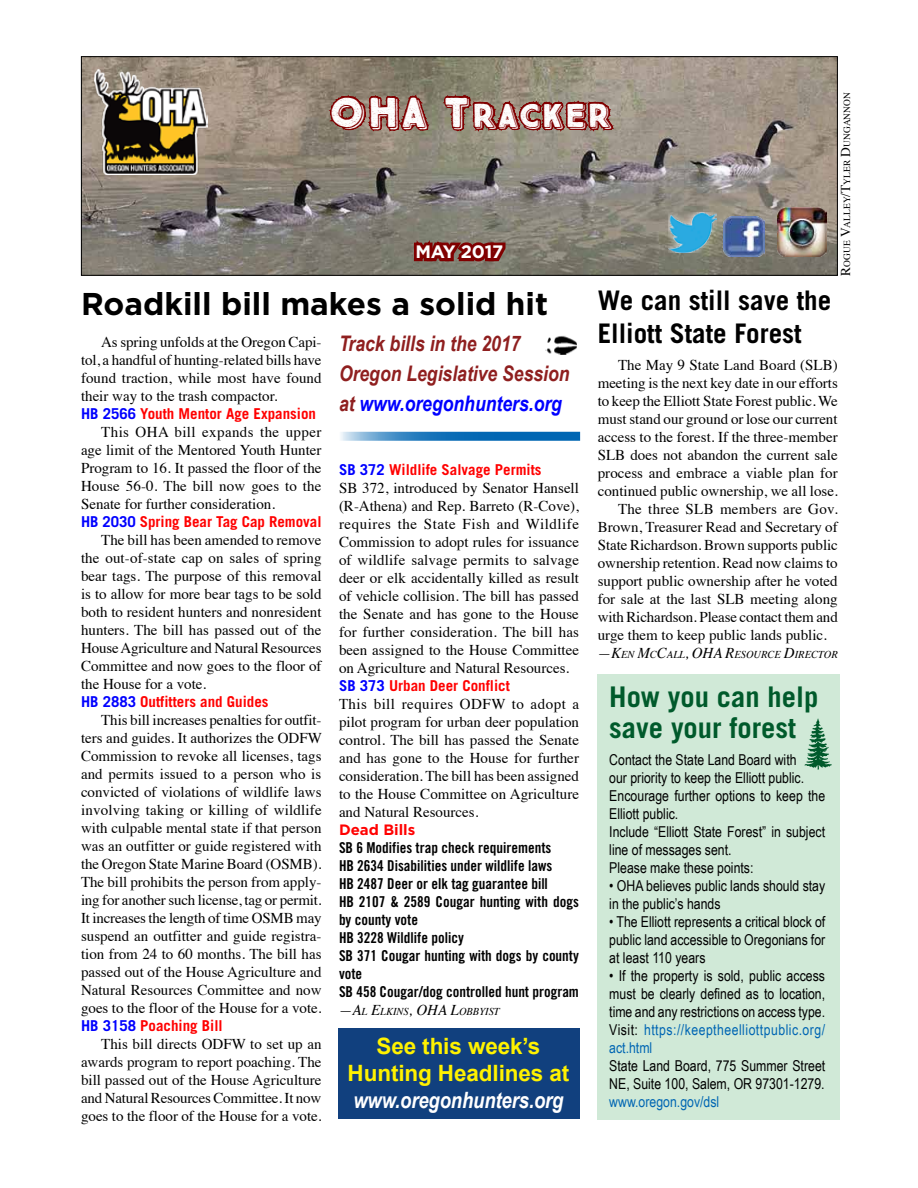
<style>
.page{position:relative;width:918px;height:1188px;background:#fff}
.page>*{position:absolute;margin:0;border:0;box-sizing:border-box;transform-origin:0 0}
.t1{font:72px "True North Textures Extras";color:#005a2b}
.t2{font:700 33px "True North Textures Two 3 D";letter-spacing:.025em;color:#fff}
.t3{font:700 31.5px "Gotham";color:#000}
.t4{font:700 28.5px/31.5px "Trade Gothic";color:#005a2b}
.t5{font:700 27px/32.4px "Trade Gothic";color:#000}
.t6{font:700 22.5px/27px "Arial";letter-spacing:-.005em;color:#fff200;text-align:center}
.t7{font:italic 700 22.5px "Arial Narrow";letter-spacing:-.005em;color:#fff}
.t8{font:italic 700 21.45px/30px "Arial Narrow";color:#8f1f1f}
.t9{font:700 18px "Gotham";letter-spacing:-.01em;color:#fff}
.t10{font:15px/18px "Times";color:#000;text-align:justify}
.t11{font:15px/18px "Arial Narrow";color:#000}
.t12{font:15px/18px "Trade Gothic Bold Cond Twenty";color:#000}
.t13{font:700 15px "Trade Gothic";color:#f00}
.t14{font:15px "Times";letter-spacing:.02em;color:#000}
.t15{font:15px "Arial Narrow";color:#0066b3}
.t16{font:700 15px "Gotham";color:#f00}
.t17{font:italic 10.5px "Times";color:#000}
.t18{font:9.45px "Times";color:#000}
.s1{font-size:42px}
.s2{font-size:13.5px}
.s3{color:#00f}
.s4{font-size:15px}
.s5{color:#0066b3}
</style>
<div class="page">
<div style="left:597px;top:674px;width:243px;height:445px;background:#d0e9d7"></div>
<img style="left:83px;top:58px;width:753px;height:216px">
<img style="left:668px;top:213px;width:48px;height:40px">
<svg style="left:341px;top:432px;width:239px;height:9px;background:#2d81c0"></svg>
<img style="left:724px;top:216px;width:40px;height:41px">
<svg style="left:411px;top:230px;width:99px;height:45px;background:#80534a"></svg>
<img style="left:778px;top:208px;width:49px;height:49px">
<img style="left:545px;top:336px;width:32px;height:19px">
<svg style="left:325px;top:56px;width:106px;height:103px;background:#866256"></svg>
<svg style="left:442px;top:56px;width:173px;height:118px;background:#8e7265"></svg>
<img style="left:94px;top:69px;width:114px;height:105px">
<div style="left:338px;top:1029px;width:242px;height:90px;background:#11407e"></div>
<h2 class="t2" style="left:328px;top:95px;width:285px"><span class="s1">OHA</span> <span class="s1">T</span>RACKER</h2>
<p class="t9" style="left:415px;top:240px;width:89px">MAY 2017</p>
<p class="t18" style="left:838px;top:276px;width:185px;rotate:-90deg"><span class="s2">R</span>ogue <span class="s2">V</span>alley<span class="s2">/T</span>yler <span class="s2">D</span>ungannon</p>
<h3 class="t3" style="left:81px;top:283px;width:468px">Roadkill bill makes a solid hit</h3>
<p class="t10" style="left:81px;top:332px;width:242px;text-indent:20px">As spring unfolds at the Oregon Capi&shy;tol, a handful of hunting-related bills have found traction, while most have found their way to the trash compactor.</p>
<p class="t13" style="left:81px;top:405px;width:237px"><span class="s3">HB 2566</span> Youth Mentor Age Expansion</p>
<p class="t10" style="left:81px;top:422px;width:242px;text-indent:20px">This OHA bill expands the upper age limit of the Mentored Youth Hunter Program to 16. It passed the floor of the House 56-0. The bill now goes to the Senate for further consideration.</p>
<p class="t13" style="left:81px;top:513px;width:242px"><span class="s3">HB 2030</span> Spring Bear Tag Cap Removal</p>
<p class="t10" style="left:81px;top:530px;width:242px;text-indent:20px">The bill has been amended to remove the out-of-state cap on sales of spring bear tags. The purpose of this removal is to allow for more bear tags to be sold both to resident hunters and nonresident hunters. The bill has passed out of the House Agriculture and Natural Resources Committee and now goes to the floor of the House for a vote.</p>
<p class="t13" style="left:81px;top:693px;width:189px"><span class="s3">HB 2883</span> Outfitters and Guides</p>
<p class="t10" style="left:81px;top:710px;width:242px;text-indent:20px">This bill increases penalties for outfit&shy;ters and guides. It authorizes the ODFW Commission to revoke all licenses, tags and permits issued to a person who is convicted of violations of wildlife laws involving taking or killing of wildlife with culpable mental state if that person was an outfitter or guide registered with the Oregon State Marine Board (OSMB).<br>The bill prohibits the person from apply&shy;ing for another such license, tag or permit.<br>It increases the length of time OSMB may suspend an outfitter and guide registra&shy;tion from 24 to 60 months. The bill has passed out of the House Agriculture and Natural Resources Committee and now goes to the floor of the House for a vote.</p>
<p class="t13" style="left:81px;top:1017px;width:143px"><span class="s3">HB 3158</span> Poaching Bill</p>
<p class="t10" style="left:81px;top:1034px;width:242px;text-indent:20px">This bill directs ODFW to set up an awards program to report poaching. The bill passed out of the House Agriculture and Natural Resources Committee. It now goes to the floor of the House for a vote.</p>
<h3 class="t8" style="left:339px;top:328px;width:232px">Track bills in the 2017<br>Oregon Legislative Session at <span class="s3">www.oregonhunters.org</span></h3>
<p class="t13" style="left:339px;top:460px;width:204px"><span class="s3">SB 372</span> Wildlife Salvage Permits</p>
<p class="t10" style="left:339px;top:477px;width:242px">SB 372, introduced by Senator Hansell (R-Athena) and Rep. Barreto (R-Cove), requires the State Fish and Wildlife Commission to adopt rules for issuance of wildlife salvage permits to salvage deer or elk accidentally killed as result of vehicle collision. The bill has passed the Senate and has gone to the House for further consideration. The bill has been assigned to the House Committee on Agriculture and Natural Resources.</p>
<p class="t13" style="left:339px;top:676px;width:172px"><span class="s3">SB 373</span> Urban Deer Conflict</p>
<p class="t10" style="left:339px;top:693px;width:242px">This bill requires ODFW to adopt a pilot program for urban deer population control. The bill has passed the Senate and has gone to the House for further consideration. The bill has been assigned to the House Committee on Agriculture and Natural Resources.</p>
<p class="t16" style="left:339px;top:820px;width:78px">Dead Bills</p>
<p class="t12" style="left:339px;top:838px;width:242px">SB 6 Modifies trap check requirements<br>HB 2634 Disabilities under wildlife laws<br>HB 2487 Deer or elk tag guarantee bill<br>HB 2107 &amp; 2589 Cougar hunting with dogs by county vote<br>HB 3228 Wildlife policy<br>SB 371 Cougar hunting with dogs by county vote<br>SB 458 Cougar/dog controlled hunt program</p>
<p class="t17" style="left:339px;top:1002px;width:162px"><span class="s4">—A</span>L <span class="s4">E</span>LKINS<span class="s4">, OHA L</span>OBBYIST</p>
<h3 class="t6" style="left:348px;top:1033px;width:223px">See this week’s<br>Hunting Headlines at</h3>
<h3 class="t7" style="left:353px;top:1083px;width:212px">www.oregonhunters.org</h3>
<h3 class="t5" style="left:598px;top:284px;width:235px">We can still save the<br>Elliott State Forest</h3>
<p class="t10" style="left:618px;top:354px;width:221px">The May 9 State Land Board (SLB)</p>
<p class="t10" style="left:598px;top:372px;width:242px">meeting is the next key date in our efforts</p>
<p class="t10" style="left:598px;top:390px;width:241px">to keep the Elliott State Forest public. We</p>
<p class="t10" style="left:598px;top:408px;width:241px">must stand our ground or lose our current</p>
<p class="t10" style="left:598px;top:426px;width:242px">access to the forest. If the three-member</p>
<p class="t10" style="left:598px;top:444px;width:242px">SLB does not abandon the current sale</p>
<p class="t10" style="left:598px;top:462px;width:241px">process and embrace a viable plan for</p>
<p class="t10" style="left:598px;top:480px;width:242px">continued public ownership, we all lose.</p>
<p class="t14" style="left:618px;top:495px;width:221px">The three SLB members are Gov.</p>
<p class="t10" style="left:598px;top:516px;width:242px">Brown, Treasurer Read and Secretary of</p>
<p class="t10" style="left:598px;top:534px;width:242px">State Richardson. Brown supports public</p>
<p class="t10" style="left:598px;top:552px;width:242px">ownership retention. Read now claims to</p>
<p class="t10" style="left:598px;top:570px;width:242px">support public ownership after he voted</p>
<p class="t10" style="left:598px;top:588px;width:241px">for sale at the last SLB meeting along</p>
<p class="t10" style="left:598px;top:606px;width:242px">with Richardson. Please contact them and</p>
<p class="t10" style="left:598px;top:624px;width:231px">urge them to keep public lands public.</p>
<p class="t17" style="left:598px;top:645px;width:234px"><span class="s4">—K</span>EN <span class="s4">M</span>C<span class="s4">C</span>ALL<span class="s4">, OHA R</span>ESOURCE <span class="s4">D</span>IRECTOR</p>
<h3 class="t4" style="left:609px;top:680px;width:211px">How you can help save your forest</h3>
<p class="t11" style="left:609px;top:750px;width:218px">Contact the State Land Board with<br>our priority to keep the Elliott public.<br>Encourage further options to keep the<br>Elliott public.<br>Include “Elliott State Forest” in subject line of messages sent.<br>Please make these points:</p>
<p class="t11" style="left:609px;top:876px;width:217px">• OHA believes public lands should stay in the public’s hands</p>
<p class="t11" style="left:609px;top:912px;width:217px;text-align:justify">• The Elliott represents a critical block of public land accessible to Oregonians for at least 110 years</p>
<p class="t11" style="left:609px;top:966px;width:217px;text-align:justify">• If the property is sold, public access must be clearly defined as to location, time and any restrictions on access type.<br>Visit: <span class="s5">https://keeptheelliottpublic.org/ act.html</span></p>
<p class="t11" style="left:609px;top:1056px;width:217px">State Land Board, 775 Summer Street<br>NE, Suite 100, Salem, OR 97301-1279.</p>
<p class="t15" style="left:609px;top:1091px;width:112px">www.oregon.gov/dsl</p>
<h1 class="t1" style="left:804px;top:703px;width:34px">(</h1>
</div>
